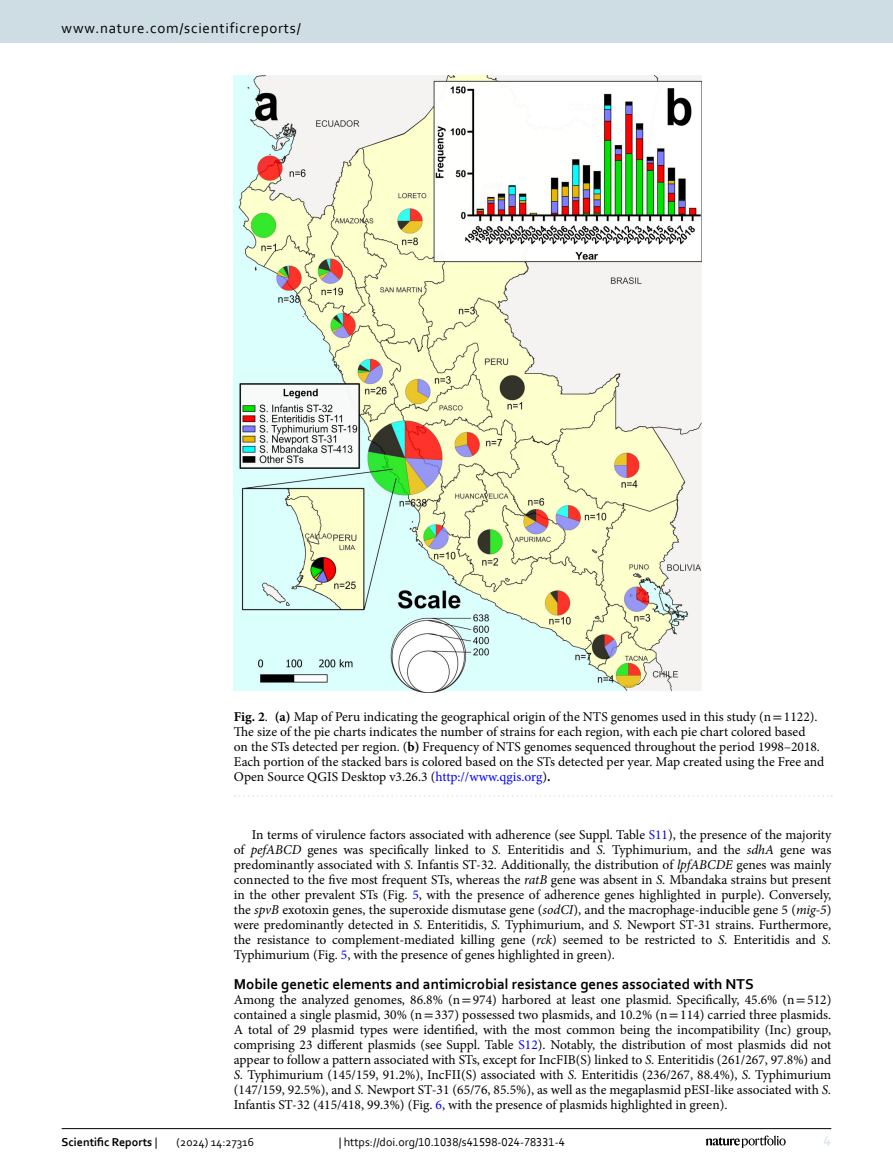
<style>
.page{position:relative;width:893px;height:1174px;background:#fff}
.page>*{position:absolute;margin:0;border:0;box-sizing:border-box;transform-origin:0 0}
.Head_2{font:700 15px "Corbel";color:#000}
.t1{font:15px "Corbel";letter-spacing:.05em;color:#000}
.t2{font:15px "Corbel";color:#d9e4eb}
.Body_Text_Indent{font:13.5px/15px "Minion Pro";color:#000;text-align:justify}
.Body_Text{font:13.5px/15px "Minion Pro";color:#000;text-align:justify}
.Figure_Caption{font:13.5px/15px "Minion Pro";color:#000}
.t3{font:12px "Corbel";color:#000}
.t4{font:700 12px "Corbel";color:#000}
.s1{font-weight:700}
.s2{font-family:"STIX"}
.s3{color:#00f}
.s4{font-style:italic}
.s5{font-weight:400}
</style>
<div class="page">
<img style="left:234px;top:76px;width:467px;height:616px">
<svg style="left:235px;top:795px;width:597px;height:2px"></svg>
<hr style="left:62px;top:1128px;width:769px;height:1px;background:#000">
<svg style="left:706px;top:1135px;width:80px;height:12px"></svg>
<div style="left:0;top:0;width:893px;height:43px;background:#cedde4"></div>
<p class="t1" style="left:62px;top:18px;width:241px">www.nature.com/scientificreports/</p>
<p class="Figure_Caption" style="left:234px;top:709px;width:592px"><span class="s1">Fig. 2</span>. <span class="s1">(a)</span> Map of Peru indicating the geographical origin of the NTS genomes used in this study (n<span class="s2">=</span>1122).<br>The size of the pie charts indicates the number of strains for each region, with each pie chart colored based<br>on the STs detected per region. (<span class="s1">b)</span> Frequency of NTS genomes sequenced throughout the period 1998–2018.<br>Each portion of the stacked bars is colored based on the STs detected per year. Map created using the Free and Open Source QGIS Desktop v3.26.3 (<span class="s3">http://www.qgis.org</span>)<span class="s1">.</span></p>
<p class="Body_Text_Indent" style="left:234px;top:827px;width:599px;text-indent:18px">In terms of virulence factors associated with adherence (see Suppl. Table <span class="s3">S11</span>), the presence of the majority of <span class="s4">pefABCD</span> genes was specifically linked to <span class="s4">S.</span> Enteritidis and <span class="s4">S.</span> Typhimurium, and the <span class="s4">sdhA</span> gene was predominantly associated with <span class="s4">S.</span> Infantis ST-32. Additionally, the distribution of <span class="s4">lpfABCDE</span> genes was mainly connected to the five most frequent STs, whereas the <span class="s4">ratB</span> gene was absent in <span class="s4">S.</span> Mbandaka strains but present in the other prevalent STs (Fig. <span class="s3">5</span>, with the presence of adherence genes highlighted in purple). Conversely, the <span class="s4">spvB</span> exotoxin genes, the superoxide dismutase gene (<span class="s4">sodCI</span>), and the macrophage-inducible gene 5 (<span class="s4">mig-5</span>) were predominantly detected in <span class="s4">S.</span> Enteritidis, <span class="s4">S.</span> Typhimurium, and <span class="s4">S.</span> Newport ST-31 strains. Furthermore, the resistance to complement-mediated killing gene (<span class="s4">rck</span>) seemed to be restricted to <span class="s4">S.</span> Enteritidis and <span class="s4">S.<br></span>Typhimurium (Fig. <span class="s3">5</span>, with the presence of genes highlighted in green).</p>
<p class="Head_2" style="left:234px;top:974px;width:521px">Mobile genetic elements and antimicrobial resistance genes associated with NTS</p>
<p class="Body_Text" style="left:234px;top:992px;width:599px">Among the analyzed genomes, 86.8% (n<span class="s2">=</span>974) harbored at least one plasmid. Specifically, 45.6% (n<span class="s2">=</span>512) contained a single plasmid, 30% (n<span class="s2">=</span>337) possessed two plasmids, and 10.2% (n<span class="s2">=</span>114) carried three plasmids.<br>A total of 29 plasmid types were identified, with the most common being the incompatibility (Inc) group, comprising 23 different plasmids (see Suppl. Table <span class="s3">S12</span>). Notably, the distribution of most plasmids did not appear to follow a pattern associated with STs, except for IncFIB(S) linked to <span class="s4">S.</span> Enteritidis (261/267, 97.8%) and <span class="s4">S.</span> Typhimurium (145/159, 91.2%), IncFII(S) associated with <span class="s4">S.</span> Enteritidis (236/267, 88.4%), <span class="s4">S.</span> Typhimurium (147/159, 92.5%), and <span class="s4">S.</span> Newport ST-31 (65/76, 85.5%), as well as the megaplasmid pESI-like associated with <span class="s4">S.<br></span>Infantis ST-32 (415/418, 99.3%) (Fig. <span class="s3">6</span>, with the presence of plasmids highlighted in green).</p>
<p class="t4" style="left:62px;top:1134px;width:97px">Scientific Reports <span class="s5">|</span></p>
<p class="t3" style="left:177px;top:1134px;width:79px">(2024) 14:27316</p>
<p class="t3" style="left:339px;top:1134px;width:228px">| https://doi.org/10.1038/s41598-024-78331-4</p>
<p class="t2" style="left:824px;top:1132px;width:9px">4</p>
</div>
